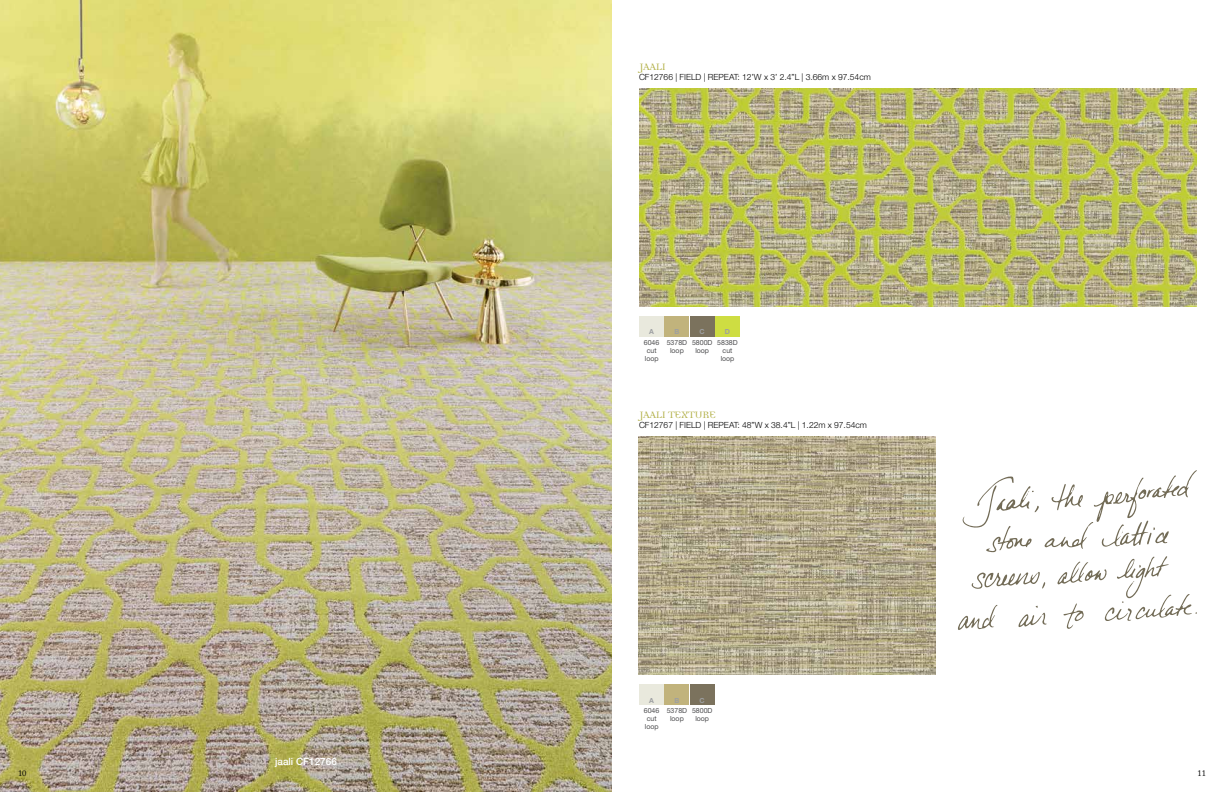
<style>
.page{position:relative;width:1224px;height:792px;background:#fff}
.page>*{position:absolute;margin:0;border:0;box-sizing:border-box;transform-origin:0 0}
.t1{font:15px "Democratica";letter-spacing:-.06em;color:#b2b047}
.t2{font:500 10px "Helvetica Neue LT";color:#fff}
.t3{font:300 8.5px "Helvetica Neue LT";color:#000}
.t4{font:8.5px "Adobe Caslon";color:#000}
.t5{font:7px/8px "Helvetica Neue LT";color:#4d4d4f;text-align:center}
.t6{font:700 7px "Helvetica Neue LT";color:#9d9fa2}
</style>
<div class="page">
<img style="left:0;top:0;width:612px;height:792px">
<img style="left:639px;top:437px;width:297px;height:237px">
<div style="left:690px;top:684px;width:25px;height:20px;background:#7b725d"></div>
<div style="left:665px;top:684px;width:24px;height:20px;background:#c1b37c"></div>
<div style="left:639px;top:684px;width:25px;height:20px;background:#e9e9dd"></div>
<img style="left:639px;top:88px;width:558px;height:218px">
<div style="left:716px;top:316px;width:24px;height:20px;background:#cedd42"></div>
<div style="left:690px;top:316px;width:25px;height:20px;background:#7b725d"></div>
<div style="left:665px;top:316px;width:24px;height:20px;background:#c1b37c"></div>
<div style="left:639px;top:316px;width:25px;height:20px;background:#e9e9dd"></div>
<svg style="left:958px;top:470px;width:239px;height:160px"></svg>
<h1 class="t1" style="left:639px;top:59px;width:29px">JAALI</h1>
<p class="t3" style="left:639px;top:72px;width:233px">CF12766 | FIELD | REPEAT: 12’W x 3’ 2.4”L | 3.66m x 97.54cm</p>
<p class="t6" style="left:649px;top:327px;width:6px">A</p>
<p class="t6" style="left:674px;top:327px;width:6px">B</p>
<p class="t6" style="left:700px;top:327px;width:7px">C</p>
<p class="t6" style="left:725px;top:327px;width:7px">D</p>
<p class="t5" style="left:644px;top:338px;width:17px;text-align:left">6046 cut loop</p>
<p class="t5" style="left:667px;top:338px;width:22px">5378D loop</p>
<p class="t5" style="left:692px;top:338px;width:22px">5800D loop</p>
<p class="t5" style="left:717px;top:338px;width:22px">5838D cut loop</p>
<h1 class="t1" style="left:639px;top:407px;width:79px">JAALI TEXTURE</h1>
<p class="t3" style="left:639px;top:420px;width:229px">CF12767 | FIELD | REPEAT: 48”W x 38.4”L | 1.22m x 97.54cm</p>
<p class="t6" style="left:649px;top:696px;width:6px">A</p>
<p class="t6" style="left:674px;top:696px;width:6px">B</p>
<p class="t6" style="left:700px;top:696px;width:7px">C</p>
<p class="t2" style="left:275px;top:755px;width:63px">jaali CF12766</p>
<p class="t5" style="left:644px;top:706px;width:17px;text-align:left">6046 cut loop</p>
<p class="t5" style="left:667px;top:706px;width:22px">5378D loop</p>
<p class="t5" style="left:692px;top:706px;width:22px">5800D loop</p>
<p class="t4" style="left:18px;top:768px;width:10px">10</p>
<p class="t4" style="left:1198px;top:768px;width:10px">11</p>
</div>
